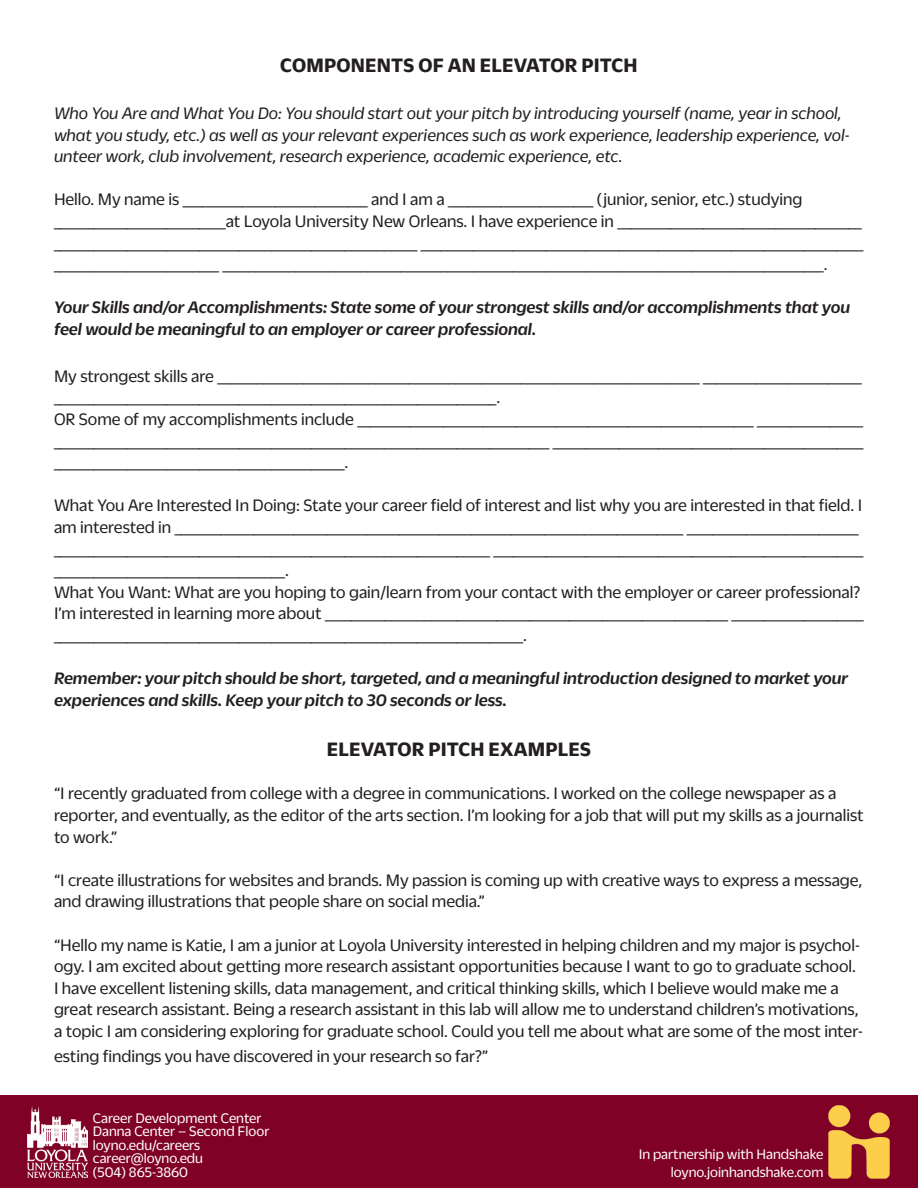
<style>
.page{position:relative;width:918px;height:1188px;background:#fff}
.page>*{position:absolute;margin:0;border:0;box-sizing:border-box;transform-origin:0 0}
.t1{font:700 21px "Duplicate Sans";letter-spacing:.01em;color:#231f20}
.t2{font:18px/21.6px "Duplicate Sans";color:#231f20}
.t3{font:italic 500 18px/21.6px "Duplicate Sans";color:#231f20}
.t4{font:italic 18px/21.6px "Duplicate Sans";color:#231f20}
.t5{font:15px "Duplicate Sans";color:#fff}
</style>
<div class="page">
<div style="left:0;top:1096px;width:918px;height:92px;background:#7f0125"></div>
<img style="left:27px;top:1107px;width:60px;height:70px">
<img style="left:829px;top:1106px;width:60px;height:72px">
<p class="t1" style="left:280px;top:51px;width:359px">COMPONENTS OF AN ELEVATOR PITCH</p>
<p class="t4" style="left:54px;top:101px;width:797px">Who You Are and What You Do: You should start out your pitch by introducing yourself (name, year in school, what you study, etc.) as well as your relevant experiences such as work experience, leadership experience, vol&shy;unteer work, club involvement, research experience, academic experience, etc.</p>
<p class="t2" style="left:54px;top:188px;width:811px">Hello. My name is ____________________________ and I am a ______________________ (junior, senior, etc.) studying __________________________at Loyola University New Orleans. I have experience in _____________________________________ _______________________________________________________ ___________________________________________________________________ _________________________ ___________________________________________________________________________________________.</p>
<p class="t3" style="left:54px;top:295px;width:798px">Your Skills and/or Accomplishments: State some of your strongest skills and/or accomplishments that you feel would be meaningful to an employer or career professional.</p>
<p class="t2" style="left:54px;top:364px;width:809px">My strongest skills are _________________________________________________________________________ ________________________ ___________________________________________________________________.</p>
<p class="t2" style="left:54px;top:407px;width:811px;text-align:justify">OR Some of my accomplishments include ____________________________________________________________ ________________ ___________________________________________________________________________ _______________________________________________ ____________________________________________.</p>
<p class="t2" style="left:54px;top:494px;width:811px">What You Are Interested In Doing: State your career field of interest and list why you are interested in that field. I am interested in _____________________________________________________________________________ __________________________ __________________________________________________________________ ________________________________________________________ ___________________________________.</p>
<p class="t2" style="left:54px;top:580px;width:811px">What You Want: What are you hoping to gain/learn from your contact with the employer or career professional?<br>I’m interested in learning more about _____________________________________________________________ ____________________ _______________________________________________________________________.</p>
<p class="t3" style="left:54px;top:666px;width:796px">Remember: your pitch should be short, targeted, and a meaningful introduction designed to market your experiences and skills. Keep your pitch to 30 seconds or less.</p>
<p class="t1" style="left:327px;top:735px;width:266px">ELEVATOR PITCH EXAMPLES</p>
<p class="t2" style="left:54px;top:782px;width:811px">“I recently graduated from college with a degree in communications. I worked on the college newspaper as a reporter, and eventually, as the editor of the arts section. I’m looking for a job that will put my skills as a journalist to work.”</p>
<p class="t2" style="left:54px;top:868px;width:810px">“I create illustrations for websites and brands. My passion is coming up with creative ways to express a message, and drawing illustrations that people share on social media.”</p>
<p class="t2" style="left:54px;top:933px;width:811px">“Hello my name is Katie, I am a junior at Loyola University interested in helping children and my major is psychol&shy;ogy. I am excited about getting more research assistant opportunities because I want to go to graduate school.<br>I have excellent listening skills, data management, and critical thinking skills, which I believe would make me a great research assistant. Being a research assistant in this lab will allow me to understand children’s motivations, a topic I am considering exploring for graduate school. Could you tell me about what are some of the most inter-</p>
<p class="t2" style="left:54px;top:1044px;width:436px">esting findings you have discovered in your research so far?”</p>
<p class="t5" style="left:93px;top:1108px;width:170px">Career Development Center</p>
<p class="t5" style="left:93px;top:1122px;width:178px">Danna Center – Second Floor</p>
<p class="t5" style="left:93px;top:1135px;width:109px">loyno.edu/careers</p>
<p class="t5" style="left:93px;top:1149px;width:112px">career@loyno.edu</p>
<p class="t5" style="left:93px;top:1162px;width:97px">(504) 865-3860</p>
<p class="t5" style="left:639px;top:1145px;width:186px">In partnership with Handshake</p>
<p class="t5" style="left:671px;top:1163px;width:154px">loyno.joinhandshake.com</p>
</div>
